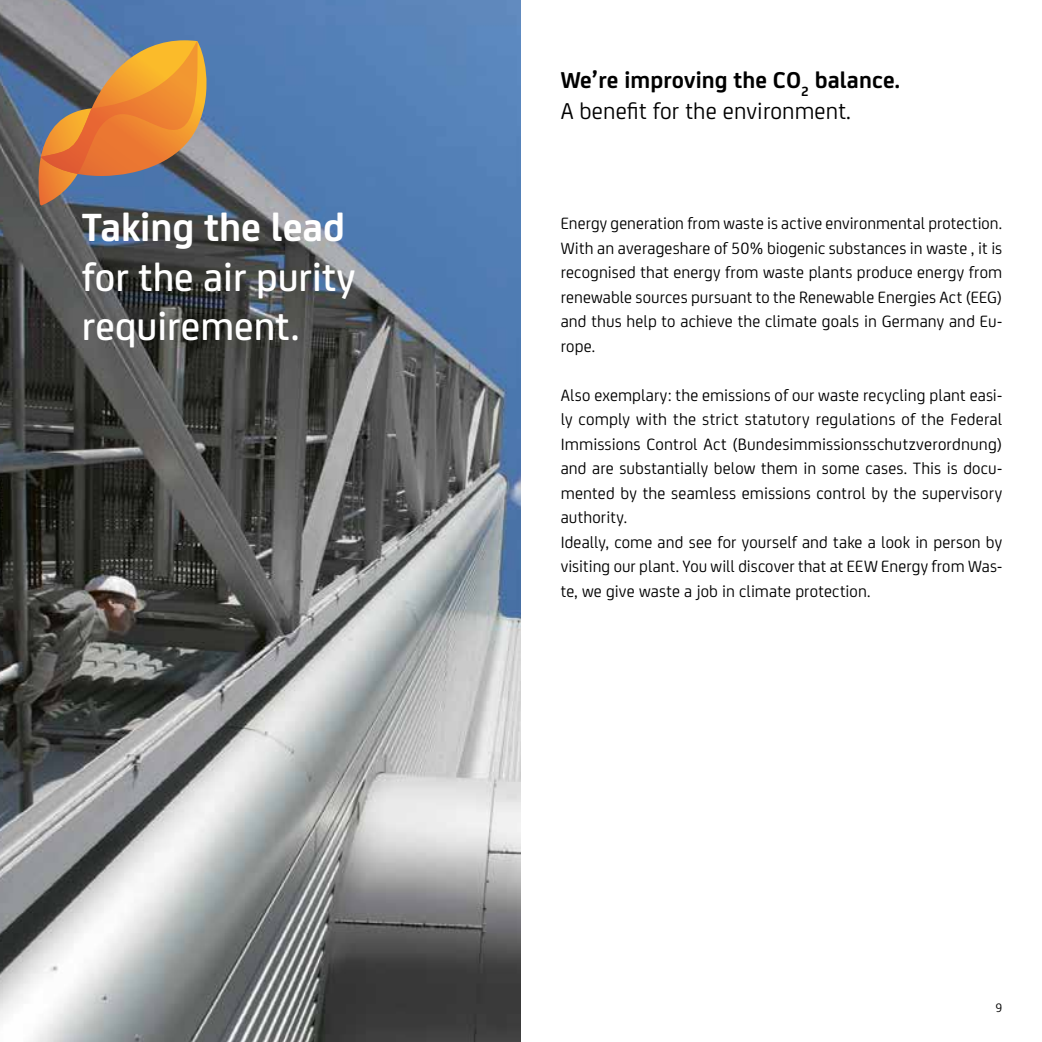
<style>
.page{position:relative;width:1042px;height:1042px;background:#fff}
.page>*{position:absolute;margin:0;border:0;box-sizing:border-box;transform-origin:0 0}
.t1{font:500 42px/49px "EEW";color:#fff}
.t2{font:700 42px "EEW";color:#fff}
.t3{font:700 24.5px/31.5px "EEW";letter-spacing:.005em;color:#000}
.t4{font:17.5px/24.5px "EEW";letter-spacing:.01em;color:#000;text-align:justify}
.t5{font:13.12px "EEW";color:#000}
.s1{font-weight:400}
</style>
<div class="page">
<img style="left:0;top:0;width:521px;height:1042px">
<svg style="left:32px;top:40px;width:183px;height:166px"></svg>
<h1 class="t2" style="left:82px;top:196px;width:265px">Taking the lead</h1>
<h1 class="t1" style="left:82px;top:249px;width:275px">for the air purity requirement.</h1>
<h2 class="t3" style="left:561px;top:62px;width:341px">We’re improving the CO<sub>2</sub> balance.<br><span class="s1">A benefit for the environment.</span></h2>
<p class="t4" style="left:561px;top:210px;width:443px">Energy generation from waste is active environmental protection.<br>With an averageshare of 50% biogenic substances in waste , it is recognised that energy from waste plants produce energy from renewable sources pursuant to the Renewable Energies Act (EEG) and thus help to achieve the climate goals in Germany and Eu&shy;rope.</p>
<p class="t4" style="left:561px;top:381px;width:443px;text-align:left">Also exemplary: the emissions of our waste recycling plant easi&shy;ly comply with the strict statutory regulations of the Federal Immissions Control Act (Bundesimmissionsschutzverordnung) and are substantially below them in some cases. This is docu&shy;mented by the seamless emissions control by the supervisory authority.<br>Ideally, come and see for yourself and take a look in person by visiting our plant. You will discover that at EEW Energy from Was&shy;te, we give waste a job in climate protection.</p>
<p class="t5" style="left:995px;top:998px;width:8px">9</p>
</div>
